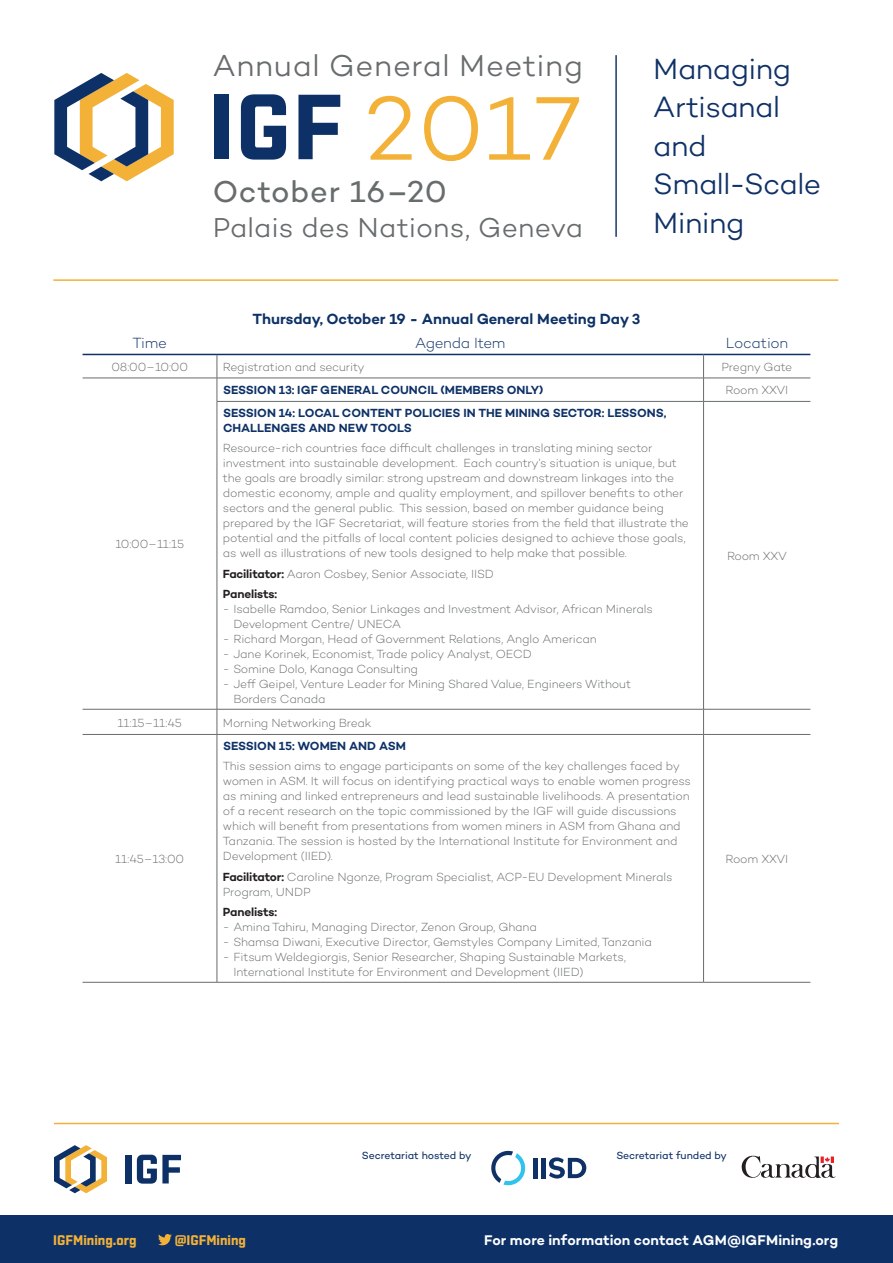
<style>
.page{position:relative;width:893px;height:1263px;background:#fff}
.page>*{position:absolute;margin:0;border:0;box-sizing:border-box;transform-origin:0 0}
.t1{font:91.8px "Campton Light DEMO";color:#f3b138}
.t2{font:30.75px "Campton Light DEMO";letter-spacing:.02em;color:#676c6c}
.t3{font:30.75px "Campton";letter-spacing:.025em;color:#676c6c}
.t4{font:29.7px/38.4px "Campton Light DEMO";letter-spacing:-.02em;color:#0f3166}
.t5{font:27.9px "Campton Light DEMO";letter-spacing:.005em;color:#676c6c}
.t6{font:600 15px "Campton";letter-spacing:-.005em;color:#0d3166}
.t7{font:300 15px "Campton";letter-spacing:-.02em;color:#0d3166}
.t8{font:600 14.25px "Campton";color:#fff}
.t9{font:700 13.95px "Shentox";color:#f3b138}
.t10{font:300 12px/15px "Campton";letter-spacing:-.015em;color:#676c6c}
.t11{font:600 12px/15px "Campton";color:#0d3166}
.t12{font:600 12px "Campton";letter-spacing:-.01em;color:#231f20}
.t13{font:10.5px "Campton";letter-spacing:-.01em;color:#0d3166}
.s1{font-weight:600;color:#231f20}
</style>
<div class="page">
<div style="left:0;top:1216px;width:893px;height:47px;background:#0d3166"></div>
<div style="left:125px;top:1155px;width:6px;height:28px;background:#0d3166"></div>
<svg style="left:137px;top:1155px;width:44px;height:29px"></svg>
<svg style="left:54px;top:1145px;width:53px;height:48px"></svg>
<svg style="left:491px;top:1150px;width:35px;height:36px"></svg>
<hr style="left:534px;top:1158px;width:4px;height:20px;background:#0f3166">
<div style="left:541px;top:1158px;width:5px;height:20px;background:#0f3166"></div>
<svg style="left:549px;top:1157px;width:37px;height:21px"></svg>
<hr style="left:54px;top:1123px;width:785px;height:1px;background:#f3b138">
<svg style="left:158px;top:1234px;width:14px;height:11px"></svg>
<hr style="left:83px;top:354px;width:134px;height:1px;background:#0f3166">
<hr style="left:217px;top:354px;width:486px;height:1px;background:#0f3166">
<hr style="left:703px;top:354px;width:107px;height:1px;background:#0f3166">
<hr style="left:83px;top:378px;width:134px;height:1px;background:#676c6c">
<hr style="left:217px;top:378px;width:486px;height:1px;background:#676c6c">
<svg style="left:217px;top:355px;width:1px;height:46px"></svg>
<hr style="left:703px;top:378px;width:107px;height:1px;background:#676c6c">
<svg style="left:703px;top:355px;width:1px;height:46px"></svg>
<hr style="left:217px;top:401px;width:486px;height:1px;background:#676c6c">
<hr style="left:217px;top:402px;width:1px;height:307px;background:#676c6c">
<hr style="left:703px;top:401px;width:107px;height:1px;background:#676c6c">
<hr style="left:703px;top:402px;width:1px;height:307px;background:#676c6c">
<hr style="left:83px;top:709px;width:134px;height:1px;background:#676c6c">
<hr style="left:217px;top:709px;width:486px;height:1px;background:#676c6c">
<svg style="left:217px;top:709px;width:1px;height:25px"></svg>
<hr style="left:703px;top:709px;width:107px;height:1px;background:#676c6c">
<svg style="left:703px;top:709px;width:1px;height:25px"></svg>
<hr style="left:83px;top:982px;width:134px;height:1px;background:#676c6c">
<hr style="left:217px;top:735px;width:1px;height:247px;background:#676c6c">
<hr style="left:703px;top:735px;width:1px;height:247px;background:#676c6c">
<hr style="left:217px;top:982px;width:486px;height:1px;background:#676c6c">
<hr style="left:703px;top:982px;width:107px;height:1px;background:#676c6c">
<hr style="left:83px;top:734px;width:134px;height:1px;background:#676c6c">
<hr style="left:217px;top:734px;width:486px;height:1px;background:#676c6c">
<hr style="left:703px;top:734px;width:107px;height:1px;background:#676c6c">
<svg style="left:742px;top:1155px;width:93px;height:23px"></svg>
<hr style="left:53px;top:279px;width:785px;height:2px;background:#f3b138">
<div style="left:214px;top:95px;width:15px;height:64px;background:#0d3166"></div>
<svg style="left:241px;top:94px;width:45px;height:66px"></svg>
<svg style="left:298px;top:95px;width:42px;height:64px"></svg>
<svg style="left:54px;top:73px;width:120px;height:108px"></svg>
<hr style="left:615px;top:55px;width:2px;height:182px;background:#0f3166">
<h2 class="t2" style="left:213px;top:49px;width:372px">Annual General Meeting</h2>
<h1 class="t1" style="left:365px;top:80px;width:218px">2017</h1>
<h2 class="t3" style="left:213px;top:172px;width:236px">October 16–20</h2>
<h3 class="t5" style="left:213px;top:213px;width:372px">Palais des Nations, Geneva</h3>
<h3 class="t4" style="left:653px;top:51px;width:170px">Managing<br>Artisanal and<br>Small-Scale<br>Mining</h3>
<p class="t6" style="left:253px;top:310px;width:389px">Thursday, October 19 - Annual General Meeting Day 3</p>
<p class="t7" style="left:132px;top:334px;width:36px">Time</p>
<p class="t7" style="left:415px;top:334px;width:92px">Agenda Item</p>
<p class="t7" style="left:726px;top:334px;width:64px">Location</p>
<p class="t10" style="left:112px;top:359px;width:78px">08:00–10:00</p>
<p class="t10" style="left:223px;top:359px;width:143px">Registration and security</p>
<p class="t10" style="left:722px;top:359px;width:72px">Pregny Gate</p>
<p class="t10" style="left:115px;top:537px;width:70px">10:00–11:15</p>
<p class="t11" style="left:223px;top:383px;width:322px">SESSION 13: IGF GENERAL COUNCIL (MEMBERS ONLY)</p>
<p class="t10" style="left:726px;top:383px;width:64px">Room XXVI</p>
<p class="t11" style="left:223px;top:405px;width:445px">SESSION 14: LOCAL CONTENT POLICIES IN THE MINING SECTOR: LESSONS,<br>CHALLENGES AND NEW TOOLS</p>
<p class="t10" style="left:223px;top:441px;width:468px">Resource-rich countries face difficult challenges in translating mining sector investment into sustainable development. Each country’s situation is unique, but the goals are broadly similar: strong upstream and downstream linkages into the domestic economy, ample and quality employment, and spillover benefits to other sectors and the general public. This session, based on member guidance being prepared by the IGF Secretariat, will feature stories from the field that illustrate the potential and the pitfalls of local content policies designed to achieve those goals, as well as illustrations of new tools designed to help make that possible.</p>
<p class="t10" style="left:223px;top:563px;width:273px;line-height:20.4px"><span class="s1">Facilitator:</span> Aaron Cosbey, Senior Associate, IISD<br><span class="s1">Panelists:</span></p>
<p class="t10" style="left:233px;top:601px;width:421px;text-indent:-10px">- Isabelle Ramdoo, Senior Linkages and Investment Advisor, African Minerals<br>Development Centre/ UNECA</p>
<p class="t10" style="left:223px;top:631px;width:375px">- Richard Morgan, Head of Government Relations, Anglo American</p>
<p class="t10" style="left:223px;top:646px;width:310px">- Jane Korinek, Economist, Trade policy Analyst, OECD</p>
<p class="t10" style="left:223px;top:661px;width:196px">- Somine Dolo, Kanaga Consulting</p>
<p class="t10" style="left:233px;top:676px;width:399px;text-indent:-11px">- Jeff Geipel, Venture Leader for Mining Shared Value, Engineers Without<br>Borders Canada</p>
<p class="t10" style="left:727px;top:548px;width:61px">Room XXV</p>
<p class="t10" style="left:118px;top:715px;width:66px">11:15–11:45</p>
<p class="t10" style="left:223px;top:715px;width:150px">Morning Networking Break</p>
<p class="t10" style="left:115px;top:851px;width:70px">11:45–13:00</p>
<p class="t11" style="left:223px;top:738px;width:184px">SESSION 15: WOMEN AND ASM</p>
<p class="t10" style="left:223px;top:759px;width:470px">This session aims to engage participants on some of the key challenges faced by women in ASM. It will focus on identifying practical ways to enable women progress as mining and linked entrepreneurs and lead sustainable livelihoods. A presentation of a recent research on the topic commissioned by the IGF will guide discussions which will benefit from presentations from women miners in ASM from Ghana and Tanzania. The session is hosted by the International Institute for Environment and Development (IIED).</p>
<p class="t10" style="left:223px;top:869px;width:451px"><span class="s1">Facilitator:</span> Caroline Ngonze, Program Specialist, ACP-EU Development Minerals<br>Program, UNDP</p>
<p class="t12" style="left:223px;top:904px;width:56px">Panelists:</p>
<p class="t10" style="left:223px;top:919px;width:315px">- Amina Tahiru, Managing Director, Zenon Group, Ghana</p>
<p class="t10" style="left:223px;top:934px;width:430px">- Shamsa Diwani, Executive Director, Gemstyles Company Limited, Tanzania</p>
<p class="t10" style="left:233px;top:949px;width:394px;text-indent:-10px">- Fitsum Weldegiorgis, Senior Researcher, Shaping Sustainable Markets,<br>International Institute for Environment and Development (IIED)</p>
<p class="t10" style="left:726px;top:851px;width:64px">Room XXVI</p>
<p class="t9" style="left:53px;top:1232px;width:85px">IGFMining.org</p>
<p class="t9" style="left:175px;top:1232px;width:73px">@IGFMining</p>
<p class="t13" style="left:362px;top:1149px;width:111px">Secretariat hosted by</p>
<p class="t13" style="left:616px;top:1149px;width:112px">Secretariat funded by</p>
<p class="t8" style="left:484px;top:1231px;width:356px">For more information contact AGM@IGFMining.org</p>
</div>
